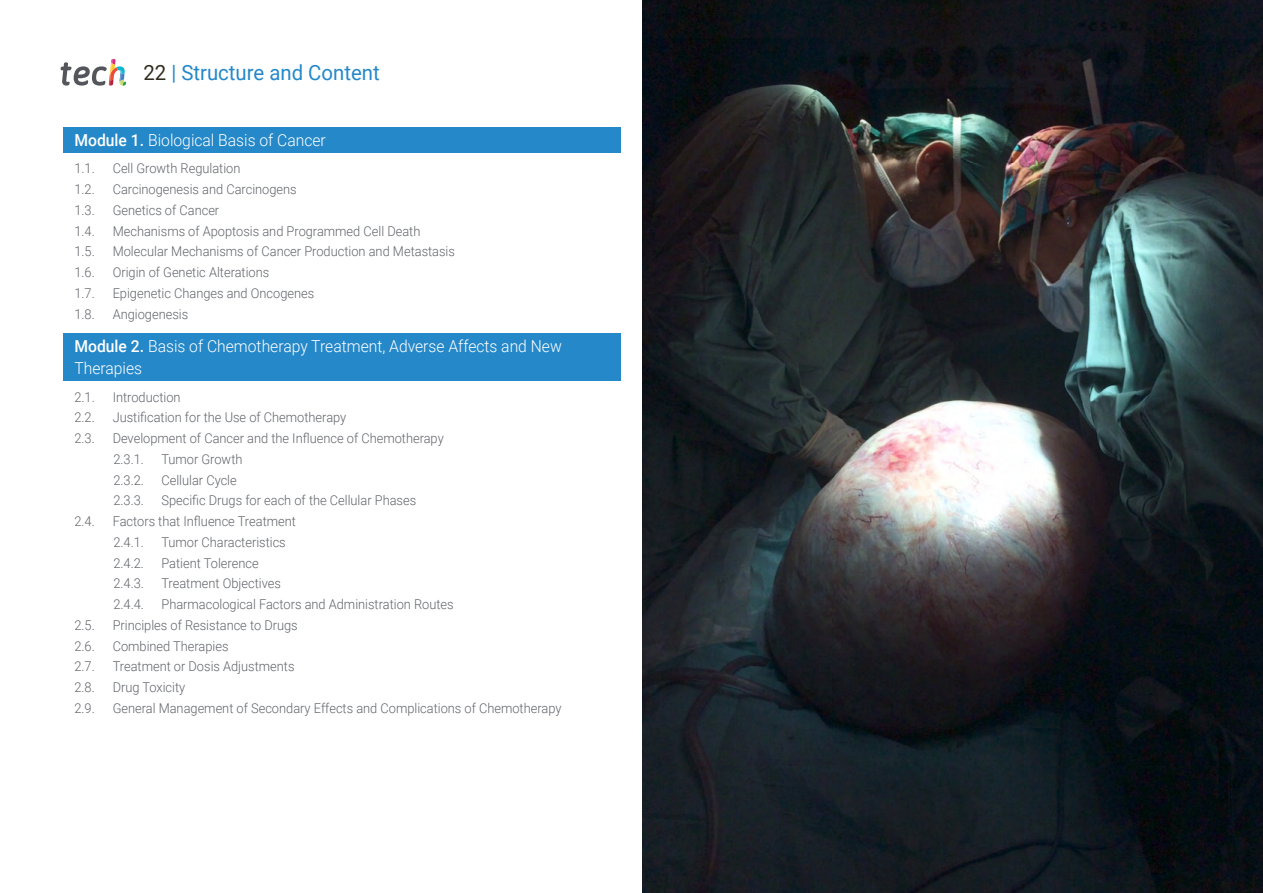
<style>
.page{position:relative;width:1263px;height:893px;background:#fff}
.page>*{position:absolute;margin:0;border:0;box-sizing:border-box;transform-origin:0 0}
.t1{font:21px "Roboto";color:#2488c9}
.t2{font:300 16.5px/22.5px "Roboto";color:#fff;scale:.95 1}
.t3{font:300 13.5px/20.7px "Roboto";color:#61646a;scale:.95 1}
.s1{color:#312e20}
.s2{font-weight:500}
</style>
<div class="page">
<div style="left:63px;top:128px;width:558px;height:25px;background:#2488c9"></div>
<div style="left:63px;top:333px;width:558px;height:48px;background:#2488c9"></div>
<img style="left:642px;top:0;width:621px;height:893px">
<svg style="left:61px;top:59px;width:65px;height:27px"></svg>
<h1 class="t1" style="left:144px;top:57px;width:238px"><span class="s1">22</span> | Structure and Content</h1>
<p class="t2" style="left:74px;top:129px;width:266px"><span class="s2">Module 1.</span> Biological Basis of Cancer</p>
<p class="t3" style="left:74px;top:158px;width:23px">1.1.</p>
<p class="t3" style="left:113px;top:158px;width:136px">Cell Growth Regulation</p>
<p class="t3" style="left:74px;top:179px;width:23px">1.2.</p>
<p class="t3" style="left:113px;top:179px;width:195px">Carcinogenesis and Carcinogens</p>
<p class="t3" style="left:74px;top:199px;width:23px">1.3.</p>
<p class="t3" style="left:113px;top:199px;width:114px">Genetics of Cancer</p>
<p class="t3" style="left:74px;top:220px;width:23px">1.4.</p>
<p class="t3" style="left:113px;top:220px;width:325px">Mechanisms of Apoptosis and Programmed Cell Death</p>
<p class="t3" style="left:74px;top:241px;width:23px">1.5.</p>
<p class="t3" style="left:113px;top:241px;width:362px">Molecular Mechanisms of Cancer Production and Metastasis</p>
<p class="t3" style="left:74px;top:262px;width:23px">1.6.</p>
<p class="t3" style="left:113px;top:262px;width:166px">Origin of Genetic Alterations</p>
<p class="t3" style="left:74px;top:282px;width:23px">1.7.</p>
<p class="t3" style="left:113px;top:282px;width:214px">Epigenetic Changes and Oncogenes</p>
<p class="t3" style="left:74px;top:303px;width:23px">1.8.</p>
<p class="t3" style="left:113px;top:303px;width:81px">Angiogenesis</p>
<p class="t2" style="left:74px;top:334px;width:515px"><span class="s2">Module 2.</span> Basis of Chemotherapy Treatment, Adverse Affects and New<br>Therapies</p>
<p class="t3" style="left:74px;top:386px;width:23px">2.1.</p>
<p class="t3" style="left:113px;top:386px;width:73px">Introduction</p>
<p class="t3" style="left:74px;top:407px;width:23px">2.2.</p>
<p class="t3" style="left:113px;top:407px;width:247px">Justification for the Use of Chemotherapy</p>
<p class="t3" style="left:74px;top:427px;width:23px">2.3.</p>
<p class="t3" style="left:113px;top:427px;width:350px">Development of Cancer and the Influence of Chemotherapy<br>2.3.1.</p>
<p class="t3" style="left:161px;top:448px;width:87px">Tumor Growth</p>
<p class="t3" style="left:113px;top:469px;width:34px">2.3.2.</p>
<p class="t3" style="left:161px;top:469px;width:81px">Cellular Cycle</p>
<p class="t3" style="left:113px;top:490px;width:34px">2.3.3.</p>
<p class="t3" style="left:161px;top:490px;width:270px">Specific Drugs for each of the Cellular Phases</p>
<p class="t3" style="left:74px;top:510px;width:23px">2.4.</p>
<p class="t3" style="left:113px;top:510px;width:194px">Factors that Influence Treatment<br>2.4.1.</p>
<p class="t3" style="left:161px;top:531px;width:132px">Tumor Characteristics</p>
<p class="t3" style="left:113px;top:552px;width:34px">2.4.2.</p>
<p class="t3" style="left:161px;top:552px;width:104px">Patient Tolerence</p>
<p class="t3" style="left:113px;top:573px;width:34px">2.4.3.</p>
<p class="t3" style="left:161px;top:573px;width:127px">Treatment Objectives</p>
<p class="t3" style="left:113px;top:593px;width:34px">2.4.4.</p>
<p class="t3" style="left:161px;top:593px;width:309px">Pharmacological Factors and Administration Routes</p>
<p class="t3" style="left:74px;top:614px;width:23px">2.5.</p>
<p class="t3" style="left:113px;top:614px;width:196px">Principles of Resistance to Drugs</p>
<p class="t3" style="left:74px;top:635px;width:23px">2.6.</p>
<p class="t3" style="left:113px;top:635px;width:123px">Combined Therapies</p>
<p class="t3" style="left:74px;top:656px;width:23px">2.7.</p>
<p class="t3" style="left:113px;top:656px;width:193px">Treatment or Dosis Adjustments</p>
<p class="t3" style="left:74px;top:676px;width:23px">2.8.</p>
<p class="t3" style="left:113px;top:676px;width:78px">Drug Toxicity</p>
<p class="t3" style="left:74px;top:697px;width:23px">2.9.</p>
<p class="t3" style="left:113px;top:697px;width:474px">General Management of Secondary Effects and Complications of Chemotherapy</p>
</div>
